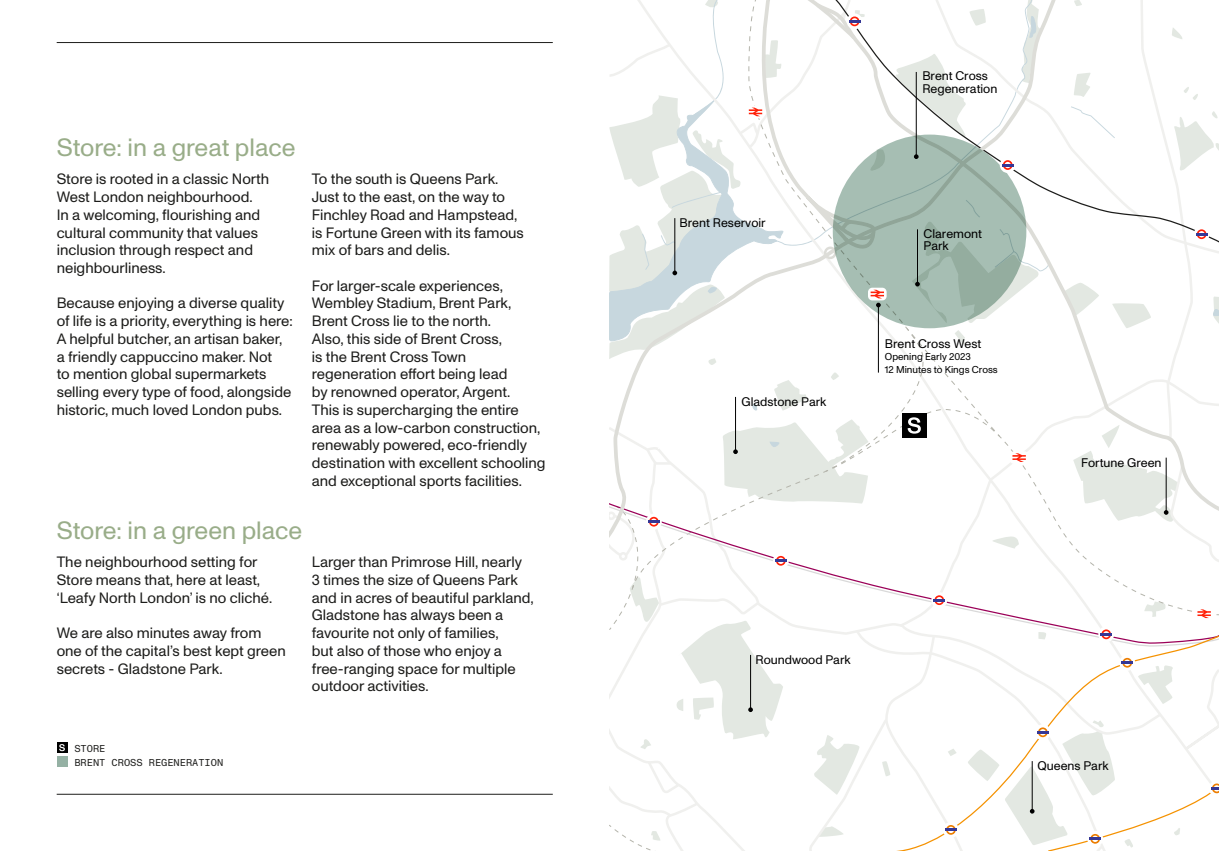
<style>
.page{position:relative;width:1219px;height:851px;background:#fff}
.page>*{position:absolute;margin:0;border:0;box-sizing:border-box;transform-origin:0 0}
.t1{font:25px "ABC Monument Grotesk";color:#99ad89}
.t2{font:15px/17.8px "ABC Monument Grotesk";color:#1d1d1b}
.t3{font:12.5px/12.5px "ABC Monument Grotesk";color:#000}
.t4{font:10px/12.5px "ABC Monument Grotesk";color:#000}
.t5{font:10px/14.1px "ABC Monument Grotesk Mono";color:#1d1d1b}
</style>
<div class="page">
<hr style="left:57px;top:42px;width:496px;height:1px;background:#1d1d1b">
<hr style="left:57px;top:793px;width:496px;height:1px;background:#1d1d1b">
<svg style="left:609px;top:0;width:610px;height:851px"></svg>
<div style="left:57px;top:742px;width:10px;height:10px;background:#000"></div>
<svg style="left:59px;top:744px;width:6px;height:7px"></svg>
<div style="left:57px;top:756px;width:10px;height:11px;background:#95b1a4"></div>
<h1 class="t1" style="left:57px;top:133px;width:240px">Store: in a great place</h1>
<p class="t2" style="left:57px;top:170px;width:214px">Store is rooted in a classic North<br>West London neighbourhood.<br>In a welcoming, flourishing and cultural community that values inclusion through respect and neighbourliness.</p>
<p class="t2" style="left:57px;top:294px;width:238px">Because enjoying a diverse quality of life is a priority, everything is here:<br>A helpful butcher, an artisan baker, a friendly cappuccino maker. Not<br>to mention global supermarkets selling every type of food, alongside historic, much loved London pubs.</p>
<p class="t2" style="left:312px;top:170px;width:214px">To the south is Queens Park.<br>Just to the east, on the way to<br>Finchley Road and Hampstead, is Fortune Green with its famous mix of bars and delis.</p>
<p class="t2" style="left:312px;top:277px;width:235px">For larger-scale experiences,<br>Wembley Stadium, Brent Park,<br>Brent Cross lie to the north.<br>Also, this side of Brent Cross,<br>is the Brent Cross Town regeneration effort being lead<br>by renowned operator, Argent.<br>This is supercharging the entire area as a low-carbon construction, renewably powered, eco-friendly destination with excellent schooling and exceptional sports facilities.</p>
<h1 class="t1" style="left:57px;top:516px;width:247px">Store: in a green place</h1>
<p class="t2" style="left:57px;top:553px;width:217px">The neighbourhood setting for<br>Store means that, here at least, ‘Leafy North London’ is no cliché.</p>
<p class="t2" style="left:57px;top:624px;width:231px">We are also minutes away from one of the capital’s best kept green secrets - Gladstone Park.</p>
<p class="t2" style="left:312px;top:553px;width:223px">Larger than Primrose Hill, nearly<br>3 times the size of Queens Park and in acres of beautiful parkland,<br>Gladstone has always been a favourite not only of families,<br>but also of those who enjoy a free-ranging space for multiple outdoor activities.</p>
<p class="t5" style="left:74px;top:741px;width:150px">STORE<br>BRENT CROSS REGENERATION</p>
<p class="t3" style="left:680px;top:216px;width:88px">Brent Reservoir</p>
<p class="t3" style="left:742px;top:395px;width:86px">Gladstone Park</p>
<p class="t3" style="left:922px;top:70px;width:77px">Brent Cross<br>Regeneration</p>
<p class="t3" style="left:924px;top:227px;width:60px">Claremont<br>Park</p>
<p class="t3" style="left:885px;top:337px;width:98px">Brent Cross West</p>
<p class="t4" style="left:885px;top:350px;width:114px">Opening Early 2023<br>12 Minutes to Kings Cross</p>
<p class="t3" style="left:1081px;top:456px;width:82px">Fortune Green</p>
<p class="t3" style="left:755px;top:653px;width:97px">Roundwood Park</p>
<p class="t3" style="left:1037px;top:759px;width:73px">Queens Park</p>
</div>
